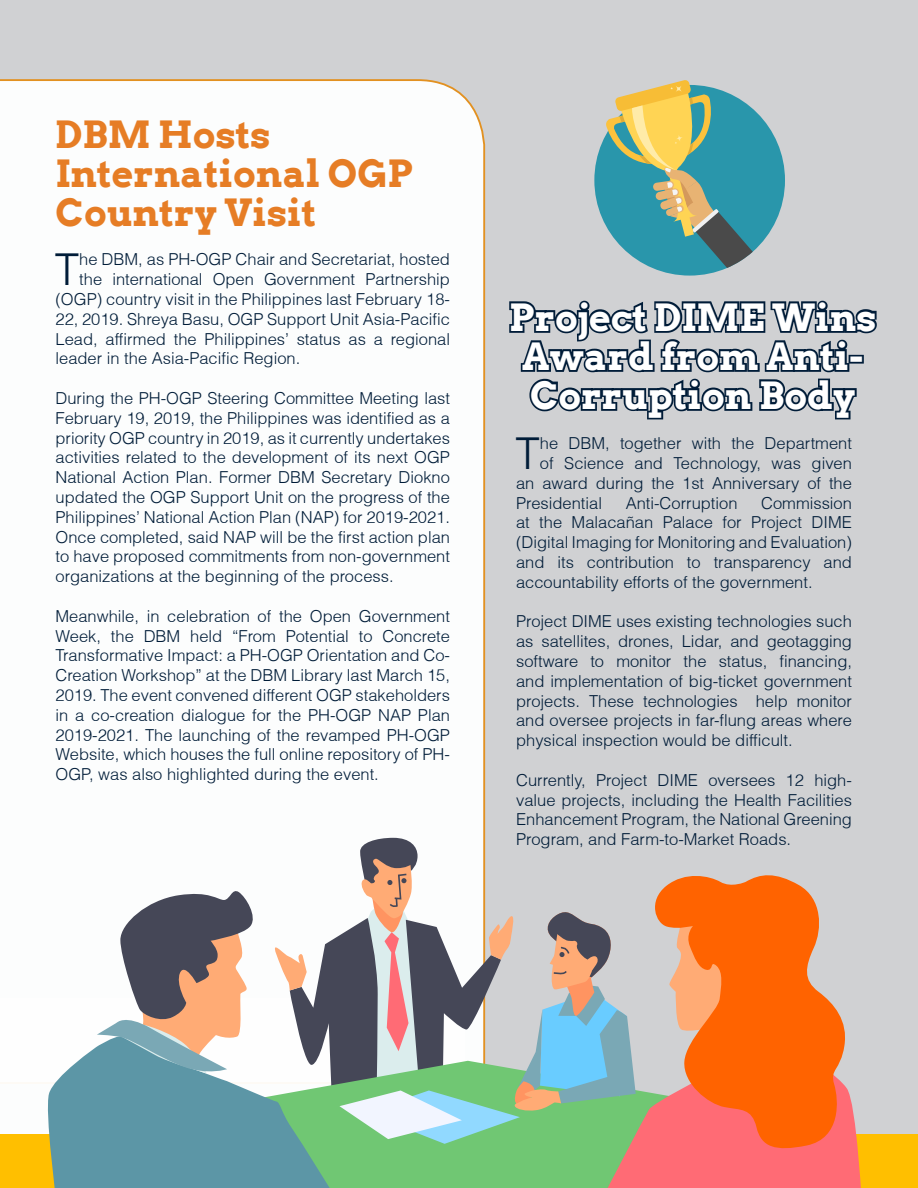
<style>
.page{position:relative;width:918px;height:1188px;background:#d0d1d3}
.page>*{position:absolute;margin:0;border:0;box-sizing:border-box;transform-origin:0 0}
.t1{font:300 43.95px "Helvetica";color:#001c38}
.t2{font:700 37.5px/39px "Arvo";color:#fff;text-align:center}
.t3{font:700 37.5px/39px "Arvo";color:#e67d25}
.t4{font:300 16.5px/19.8px "Helvetica";color:#001c38;text-align:justify}
</style>
<div class="page">
<svg style="left:509px;top:300px;width:368px;height:120px"></svg>
<div style="left:0;top:79px;width:486px;height:1006px;background:#fcfdfd"></div>
<div style="left:1px;top:998px;width:464px;height:190px;background:#fff"></div>
<svg style="left:594px;top:80px;width:191px;height:196px"></svg>
<div style="left:1px;top:1134px;width:917px;height:54px;background:#ffbf00"></div>
<svg style="left:47px;top:1046px;width:226px;height:142px;background:#6b9fab"></svg>
<svg style="left:273px;top:838px;width:588px;height:350px"></svg>
<svg style="left:97px;top:887px;width:161px;height:188px;background:#aaa3a1"></svg>
<p class="t3" style="left:56px;top:114px;width:359px">DBM Hosts<br>International OGP<br>Country Visit</p>
<p class="t1" style="left:55px;top:242px;width:26px">T</p>
<p class="t4" style="left:79px;top:249px;width:372px">he DBM, as PH-OGP Chair and Secretariat, hosted</p>
<p class="t4" style="left:79px;top:269px;width:372px">the international Open Government Partnership</p>
<p class="t4" style="left:56px;top:289px;width:396px">(OGP) country visit in the Philippines last February 18-</p>
<p class="t4" style="left:56px;top:309px;width:396px">22, 2019. Shreya Basu, OGP Support Unit Asia-Pacific</p>
<p class="t4" style="left:56px;top:329px;width:396px">Lead, affirmed the Philippines’ status as a regional</p>
<p class="t4" style="left:56px;top:348px;width:246px">leader in the Asia-Pacific Region.</p>
<p class="t4" style="left:56px;top:388px;width:396px">During the PH-OGP Steering Committee Meeting last February 19, 2019, the Philippines was identified as a priority OGP country in 2019, as it currently undertakes activities related to the development of its next OGP National Action Plan. Former DBM Secretary Diokno updated the OGP Support Unit on the progress of the Philippines’ National Action Plan (NAP) for 2019-2021.<br>Once completed, said NAP will be the first action plan to have proposed commitments from non-government organizations at the beginning of the process.</p>
<p class="t4" style="left:56px;top:606px;width:396px">Meanwhile, in celebration of the Open Government Week, the DBM held “From Potential to Concrete Transformative Impact: a PH-OGP Orientation and Co-Creation Workshop” at the DBM Library last March 15, 2019. The event convened different OGP stakeholders in a co-creation dialogue for the PH-OGP NAP Plan 2019-2021. The launching of the revamped PH-OGP Website, which houses the full online repository of PH-OGP, was also highlighted during the event.</p>
<p class="t2" style="left:509px;top:298px;width:369px">Project DIME Wins<br>Award from Anti-<br>Corruption Body</p>
<p class="t1" style="left:515px;top:426px;width:26px">T</p>
<p class="t4" style="left:540px;top:433px;width:314px">he DBM, together with the Department</p>
<p class="t4" style="left:540px;top:453px;width:314px">of Science and Technology, was given</p>
<p class="t4" style="left:516px;top:473px;width:337px">an award during the 1st Anniversary of the</p>
<p class="t4" style="left:516px;top:493px;width:87px">Presidential</p>
<p class="t4" style="left:626px;top:493px;width:113px">Anti-Corruption</p>
<p class="t4" style="left:516px;top:493px;width:337px;text-indent:245px">Commission at the Malacañan Palace for Project DIME (Digital Imaging for Monitoring and Evaluation) and its contribution to transparency and accountability efforts of the government.</p>
<p class="t4" style="left:516px;top:612px;width:337px">Project DIME uses existing technologies such as satellites, drones, Lidar, and geotagging software to monitor the status, financing, and implementation of big-ticket government projects. These technologies help monitor and oversee projects in far-flung areas where physical inspection would be difficult.</p>
<p class="t4" style="left:516px;top:770px;width:337px">Currently, Project DIME oversees 12 high&shy;value projects, including the Health Facilities Enhancement Program, the National Greening Program, and Farm-to-Market Roads.</p>
</div>
